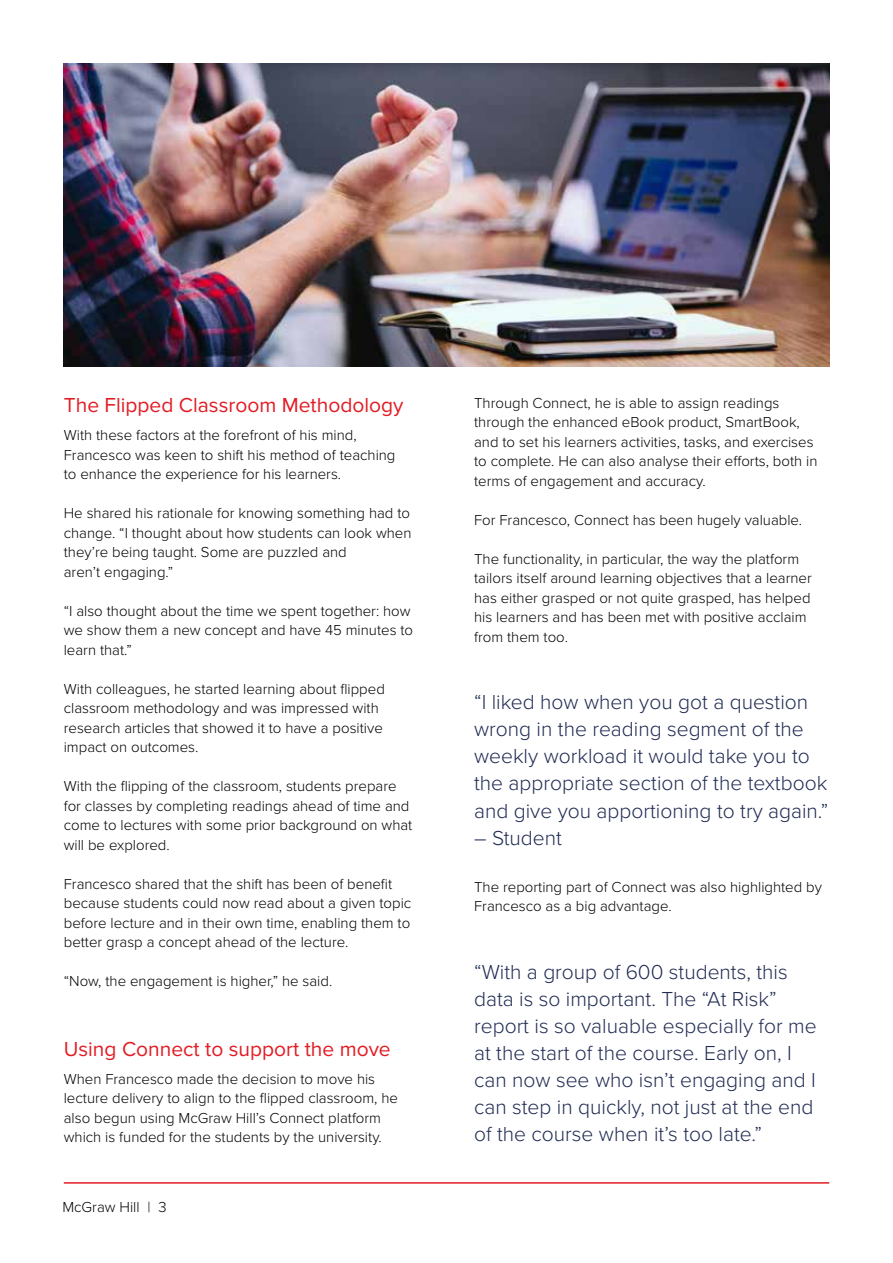
<style>
.page{position:relative;width:893px;height:1263px;background:#fff}
.page>*{position:absolute;margin:0;border:0;box-sizing:border-box;transform-origin:0 0}
.t1{font:300 21px/27px "Proxima Nova";color:#212c53}
.t2{font:21px "Proxima Nova";color:#e21c24}
.t3{font:300 15px/19.5px "Proxima Nova";color:#000}
</style>
<div class="page">
<hr style="left:64px;top:1182px;width:765px;height:2px;background:#e21c24">
<img style="left:64px;top:64px;width:765px;height:302px">
<h1 class="t2" style="left:64px;top:393px;width:341px">The Flipped Classroom Methodology</h1>
<p class="t3" style="left:64px;top:425px;width:333px">With these factors at the forefront of his mind,<br>Francesco was keen to shift his method of teaching to enhance the experience for his learners.</p>
<p class="t3" style="left:64px;top:503px;width:349px">He shared his rationale for knowing something had to change. “I thought about how students can look when they’re being taught. Some are puzzled and<br>aren’t engaging.”</p>
<p class="t3" style="left:64px;top:600px;width:351px">“I also thought about the time we spent together: how we show them a new concept and have 45 minutes to learn that.”</p>
<p class="t3" style="left:64px;top:678px;width:323px">With colleagues, he started learning about flipped classroom methodology and was impressed with research articles that showed it to have a positive impact on outcomes.</p>
<p class="t3" style="left:64px;top:776px;width:350px">With the flipping of the classroom, students prepare for classes by completing readings ahead of time and come to lectures with some prior background on what will be explored.</p>
<p class="t3" style="left:64px;top:873px;width:349px">Francesco shared that the shift has been of benefit because students could now read about a given topic before lecture and in their own time, enabling them to better grasp a concept ahead of the lecture.</p>
<p class="t3" style="left:64px;top:971px;width:270px">“Now, the engagement is higher,” he said.</p>
<h1 class="t2" style="left:64px;top:1037px;width:328px">Using Connect to support the move</h1>
<p class="t3" style="left:64px;top:1068px;width:336px">When Francesco made the decision to move his lecture delivery to align to the flipped classroom, he also begun using McGraw Hill’s Connect platform which is funded for the students by the university.</p>
<p class="t3" style="left:62px;top:1196px;width:106px">McGraw Hill | 3</p>
<p class="t3" style="left:474px;top:392px;width:345px">Through Connect, he is able to assign readings through the enhanced eBook product, SmartBook, and to set his learners activities, tasks, and exercises to complete. He can also analyse their efforts, both in terms of engagement and accuracy.</p>
<p class="t3" style="left:474px;top:509px;width:330px">For Francesco, Connect has been hugely valuable.</p>
<p class="t3" style="left:474px;top:548px;width:339px">The functionality, in particular, the way the platform tailors itself around learning objectives that a learner has either grasped or not quite grasped, has helped his learners and has been met with positive acclaim from them too.</p>
<h1 class="t1" style="left:474px;top:688px;width:356px">“I liked how when you got a question wrong in the reading segment of the weekly workload it would take you to the appropriate section of the textbook and give you apportioning to try again.”</h1>
<h1 class="t1" style="left:474px;top:823px;width:89px">– Student</h1>
<p class="t3" style="left:474px;top:876px;width:349px">The reporting part of Connect was also highlighted by<br>Francesco as a big advantage.</p>
<p class="t1" style="left:474px;top:957px;width:344px">“With a group of 600 students, this data is so important. The “At Risk” report is so valuable especially for me at the start of the course. Early on, I can now see who isn’t engaging and I can step in quickly, not just at the end of the course when it’s too late.”</p>
</div>
